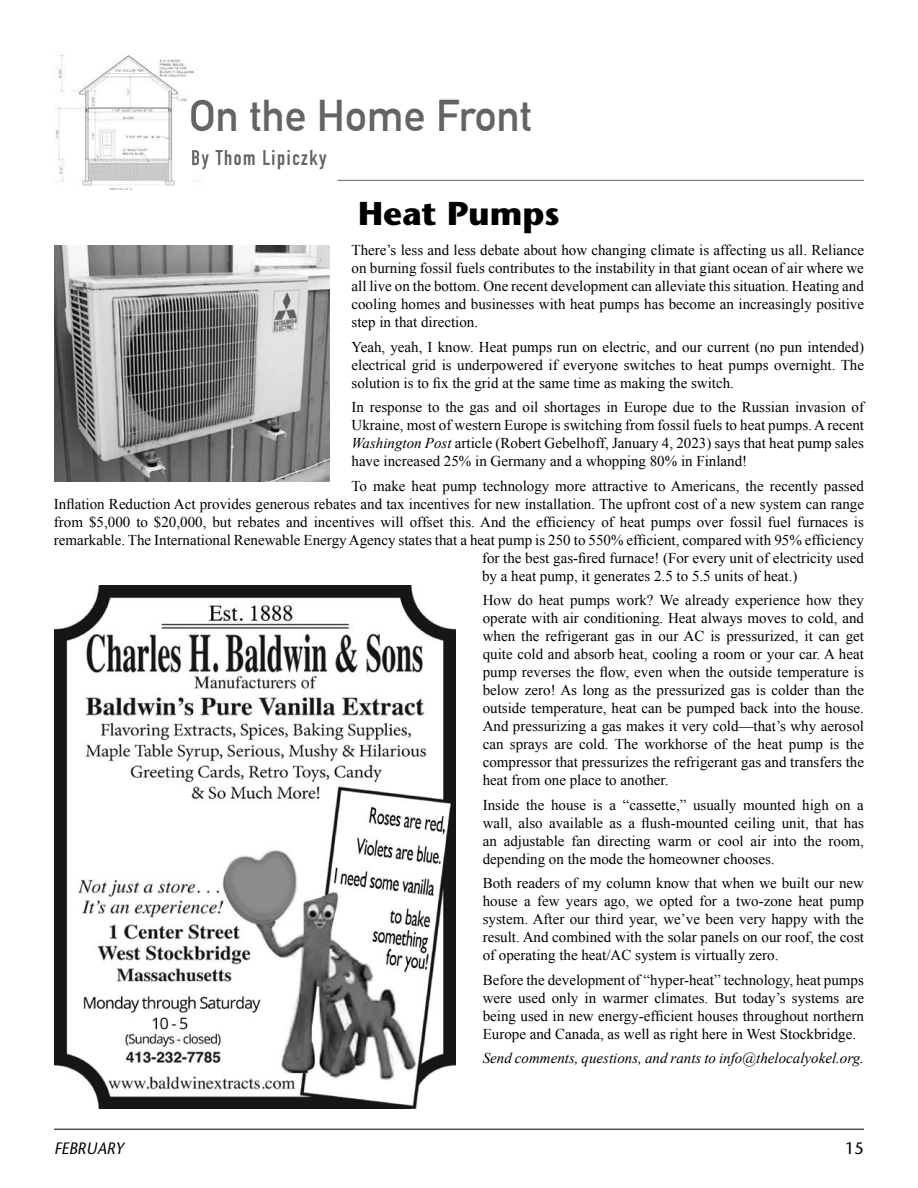
<style>
.page{position:relative;width:918px;height:1188px;background:#fff}
.page>*{position:absolute;margin:0;border:0;box-sizing:border-box;transform-origin:0 0}
.t1{font:700 43.5px "DIN Alternate";color:#636466}
.t2{font:700 33px "Stone Sans";color:#000}
.t3{font:700 21px "DIN Condensed";letter-spacing:.07em;color:#636466}
.t4{font:italic 16.5px "Stone Sans";color:#000}
.t5{font:16.5px "Stone Sans";color:#000}
.t6{font:15px/18px "Times New Roman";color:#000;text-align:justify}
.t7{font:italic 15px "Times New Roman";color:#000}
.s1{font-style:italic}
</style>
<div class="page">
<hr style="left:54px;top:1129px;width:810px;height:1px;background:#000">
<img style="left:54px;top:54px;width:149px;height:136px">
<img style="left:191px;top:100px;width:12px;height:31px">
<img style="left:192px;top:150px;width:11px;height:19px">
<hr style="left:338px;top:180px;width:526px;height:1px;background:#636466">
<img style="left:54px;top:245px;width:276px;height:237px">
<img style="left:54px;top:585px;width:401px;height:524px">
<h1 class="t1" style="left:189px;top:83px;width:345px">On the Home Front</h1>
<h3 class="t3" style="left:191px;top:144px;width:137px">By Thom Lipiczky</h3>
<h2 class="t2" style="left:358px;top:193px;width:203px">Heat Pumps</h2>
<p class="t6" style="left:352px;top:241px;width:514px">There’s less and less debate about how changing climate is affecting us all. Reliance on burning fossil fuels contributes to the instability in that giant ocean of air where we all live on the bottom. One recent development can alleviate this situation. Heating and cooling homes and businesses with heat pumps has become an increasingly positive step in that direction.</p>
<p class="t6" style="left:352px;top:338px;width:514px">Yeah, yeah, I know. Heat pumps run on electric, and our current (no pun intended) electrical grid is underpowered if everyone switches to heat pumps overnight. The solution is to fix the grid at the same time as making the switch.</p>
<p class="t6" style="left:352px;top:398px;width:514px">In response to the gas and oil shortages in Europe due to the Russian invasion of Ukraine, most of western Europe is switching from fossil fuels to heat pumps. A recent <span class="s1">Washington Post</span> article (Robert Gebelhoff, January 4, 2023) says that heat pump sales have increased 25% in Germany and a whopping 80% in Finland!</p>
<p class="t6" style="left:352px;top:477px;width:514px">To make heat pump technology more attractive to Americans, the recently passed</p>
<p class="t6" style="left:54px;top:495px;width:812px">Inflation Reduction Act provides generous rebates and tax incentives for new installation. The upfront cost of a new system can range</p>
<p class="t6" style="left:54px;top:513px;width:812px">from $5,000 to $20,000, but rebates and incentives will offset this. And the efficiency of heat pumps over fossil fuel furnaces is</p>
<p class="t6" style="left:54px;top:531px;width:812px">remarkable. The International Renewable Energy Agency states that a heat pump is 250 to 550% efficient, compared with 95% efficiency</p>
<p class="t6" style="left:482px;top:549px;width:383px">for the best gas-fired furnace! (For every unit of electricity used</p>
<p class="t6" style="left:482px;top:567px;width:317px">by a heat pump, it generates 2.5 to 5.5 units of heat.)</p>
<p class="t6" style="left:483px;top:591px;width:383px">How do heat pumps work? We already experience how they operate with air conditioning. Heat always moves to cold, and when the refrigerant gas in our AC is pressurized, it can get quite cold and absorb heat, cooling a room or your car. A heat pump reverses the flow, even when the outside temperature is below zero! As long as the pressurized gas is colder than the outside temperature, heat can be pumped back into the house.<br>And pressurizing a gas makes it very cold—that’s why aerosol can sprays are cold. The workhorse of the heat pump is the compressor that pressurizes the refrigerant gas and transfers the heat from one place to another.</p>
<p class="t6" style="left:483px;top:796px;width:383px">Inside the house is a “cassette,” usually mounted high on a wall, also available as a flush-mounted ceiling unit, that has an adjustable fan directing warm or cool air into the room, depending on the mode the homeowner chooses.</p>
<p class="t6" style="left:483px;top:874px;width:383px">Both readers of my column know that when we built our new house a few years ago, we opted for a two-zone heat pump system. After our third year, we’ve been very happy with the result. And combined with the solar panels on our roof, the cost of operating the heat/AC system is virtually zero.</p>
<p class="t6" style="left:483px;top:971px;width:383px">Before the development of “hyper-heat” technology, heat pumps were used only in warmer climates. But today’s systems are being used in new energy-efficient houses throughout northern Europe and Canada, as well as right here in West Stockbridge.</p>
<p class="t7" style="left:483px;top:1048px;width:383px">Send comments, questions, and rants to info@thelocalyokel.org.</p>
<p class="t4" style="left:54px;top:1138px;width:71px">FEBRUARY</p>
<p class="t5" style="left:845px;top:1138px;width:20px">15</p>
</div>
